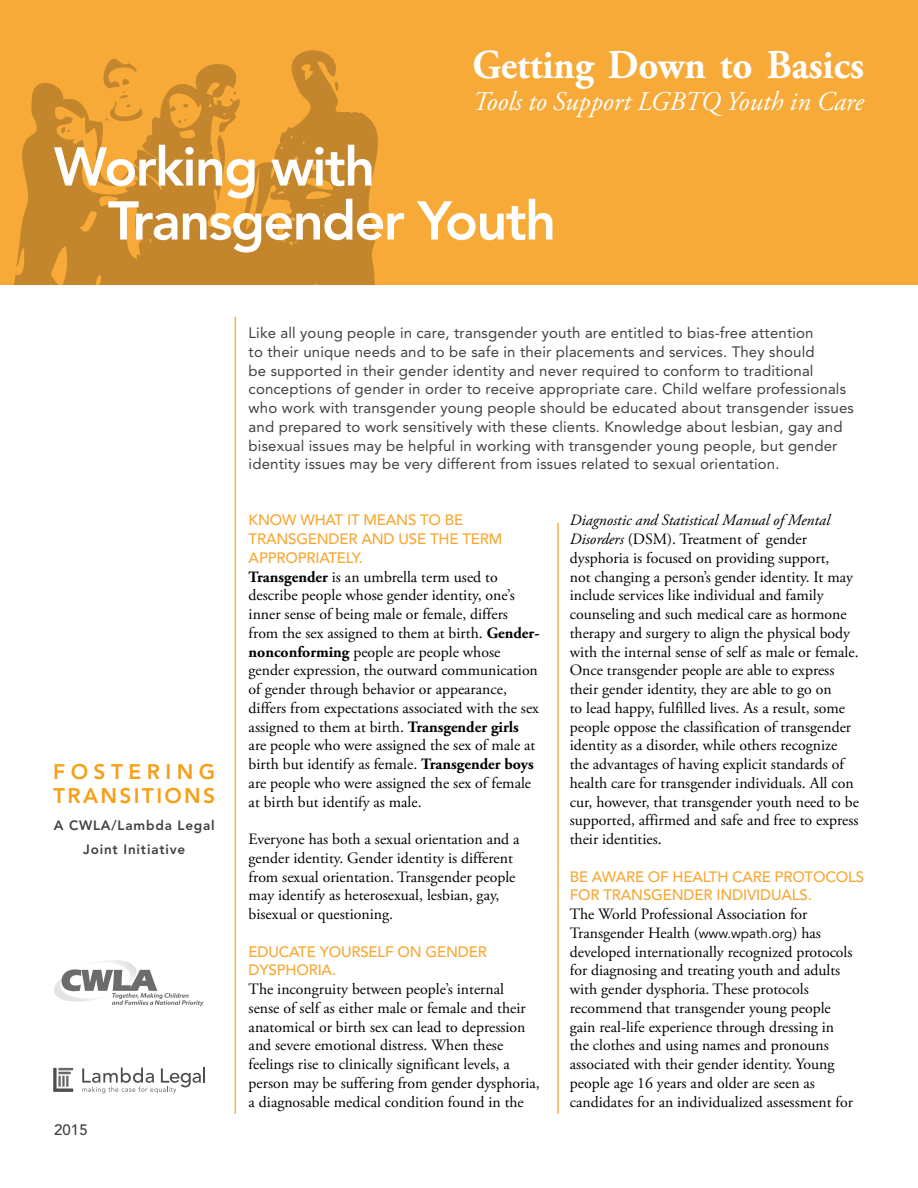
<style>
.page{position:relative;width:918px;height:1188px;background:#fff}
.page>*{position:absolute;margin:0;border:0;box-sizing:border-box;transform-origin:0 0}
.t1{font:800 54px/54px "Avenir LT Std";letter-spacing:-.03em;color:#fff}
.t2{font:700 40.95px "Adobe Garamond Pro";color:#fff;scale:.95 1}
.t3{font:italic 27px "Adobe Garamond Pro";color:#fff}
.t4{font:800 21px/24px "Avenir LT Std";letter-spacing:.11em;color:#f6a01a}
.t5{font:15.75px/18.8px "Adobe Garamond Pro";color:#000}
.t6{font:15px/18.8px "Avenir LT Std";letter-spacing:.01em;color:#414042}
.t7{font:500 15px/18.8px "Avenir LT Std";letter-spacing:-.01em;color:#f7a833}
.t8{font:500 15px "Avenir LT Std";color:#414042}
.t9{font:800 13.5px/24px "Avenir LT Std";letter-spacing:.06em;color:#414042;text-align:center}
.s1{font-weight:700}
.s2{font-style:italic}
.s3{font-family:"Avenir LT Std";font-size:13.5px}
</style>
<div class="page">
<div style="left:0;top:0;width:918px;height:284px;background:#f7aa38"></div>
<svg style="left:82px;top:1067px;width:123px;height:26px"></svg>
<svg style="left:53px;top:1068px;width:20px;height:24px"></svg>
<svg style="left:14px;top:50px;width:364px;height:234px;fill:#c3862c"></svg>
<svg style="left:334px;top:81px;width:5px;height:10px"></svg>
<svg style="left:183px;top:104px;width:6px;height:4px"></svg>
<svg style="left:178px;top:119px;width:9px;height:4px"></svg>
<svg style="left:97px;top:57px;width:57px;height:70px"></svg>
<svg style="left:60px;top:127px;width:10px;height:11px"></svg>
<hr style="left:235px;top:317px;width:1px;height:797px;background:#f9b14b">
<hr style="left:557px;top:523px;width:2px;height:591px;background:#f9b14b">
<svg style="left:54px;top:960px;width:150px;height:46px"></svg>
<h2 class="t2" style="left:472px;top:41px;width:414px">Getting Down to Basics</h2>
<h3 class="t3" style="left:472px;top:85px;width:393px">Tools to Support LGBTQ Youth in Care</h3>
<h1 class="t1" style="left:108px;top:140px;width:450px;text-indent:-54px">Working with<br>Transgender Youth</h1>
<h3 class="t4" style="left:53px;top:759px;width:164px">FOSTERING<br>TRANSITIONS</h3>
<p class="t9" style="left:54px;top:813px;width:163px">A CWLA/Lambda Legal<br>Joint Initiative</p>
<p class="t8" style="left:54px;top:1121px;width:35px">2015</p>
<p class="t6" style="left:249px;top:324px;width:607px">Like all young people in care, transgender youth are entitled to bias-free attention<br>to their unique needs and to be safe in their placements and services. They should<br>be supported in their gender identity and never required to conform to traditional conceptions of gender in order to receive appropriate care. Child welfare professionals who work with transgender young people should be educated about transgender issues and prepared to work sensitively with these clients. Knowledge about lesbian, gay and bisexual issues may be helpful in working with transgender young people, but gender identity issues may be very different from issues related to sexual orientation.</p>
<p class="t7" style="left:249px;top:511px;width:255px">KNOW WHAT IT MEANS TO BE<br>TRANSGENDER AND USE THE TERM<br>APPROPRIATELY.</p>
<p class="t5" style="left:249px;top:568px;width:292px"><span class="s1">Transgender</span> is an umbrella term used to describe people whose gender identity, one’s inner sense of being male or female, differs from the sex assigned to them at birth. <span class="s1">Gender&shy;nonconforming</span> people are people whose gender expression, the outward communication of gender through behavior or appearance, differs from expectations associated with the sex assigned to them at birth. <span class="s1">Transgender girls </span>are people who were assigned the sex of male at birth but identify as female. <span class="s1">Transgender boys </span>are people who were assigned the sex of female at birth but identify as male.</p>
<p class="t5" style="left:249px;top:830px;width:273px">Everyone has both a sexual orientation and a gender identity. Gender identity is different from sexual orientation. Transgender people may identify as heterosexual, lesbian, gay, bisexual or questioning.</p>
<p class="t7" style="left:249px;top:942px;width:240px">EDUCATE YOURSELF ON GENDER<br>DYSPHORIA.</p>
<p class="t5" style="left:249px;top:980px;width:293px">The incongruity between people’s internal<br>sense of self as either male or female and their anatomical or birth sex can lead to depression and severe emotional distress. When these feelings rise to clinically significant levels, a person may be suffering from gender dysphoria, a diagnosable medical condition found in the</p>
<p class="t5" style="left:570px;top:512px;width:291px"><span class="s2">Diagnostic and Statistical Manual of Mental Disorders</span> (DSM). Treatment of gender dysphoria is focused on providing support,<br>not changing a person’s gender identity. It may include services like individual and family counseling and such medical care as hormone therapy and surgery to align the physical body with the internal sense of self as male or female.<br>Once transgender people are able to express their gender identity, they are able to go on<br>to lead happy, fulfilled lives. As a result, some people oppose the classification of transgender identity as a disorder, while others recognize the advantages of having explicit standards of health care for transgender individuals. All con cur, however, that transgender youth need to be supported, affirmed and safe and free to express their identities.</p>
<p class="t7" style="left:570px;top:868px;width:296px">BE AWARE OF HEALTH CARE PROTOCOLS<br>FOR TRANSGENDER INDIVIDUALS.</p>
<p class="t5" style="left:570px;top:905px;width:285px">The World Professional Association for Transgender Health (<span class="s3">www.wpath.org</span>) has developed internationally recognized protocols for diagnosing and treating youth and adults with gender dysphoria. These protocols recommend that transgender young people gain real-life experience through dressing in the clothes and using names and pronouns associated with their gender identity. Young people age 16 years and older are seen as candidates for an individualized assessment for</p>
</div>
